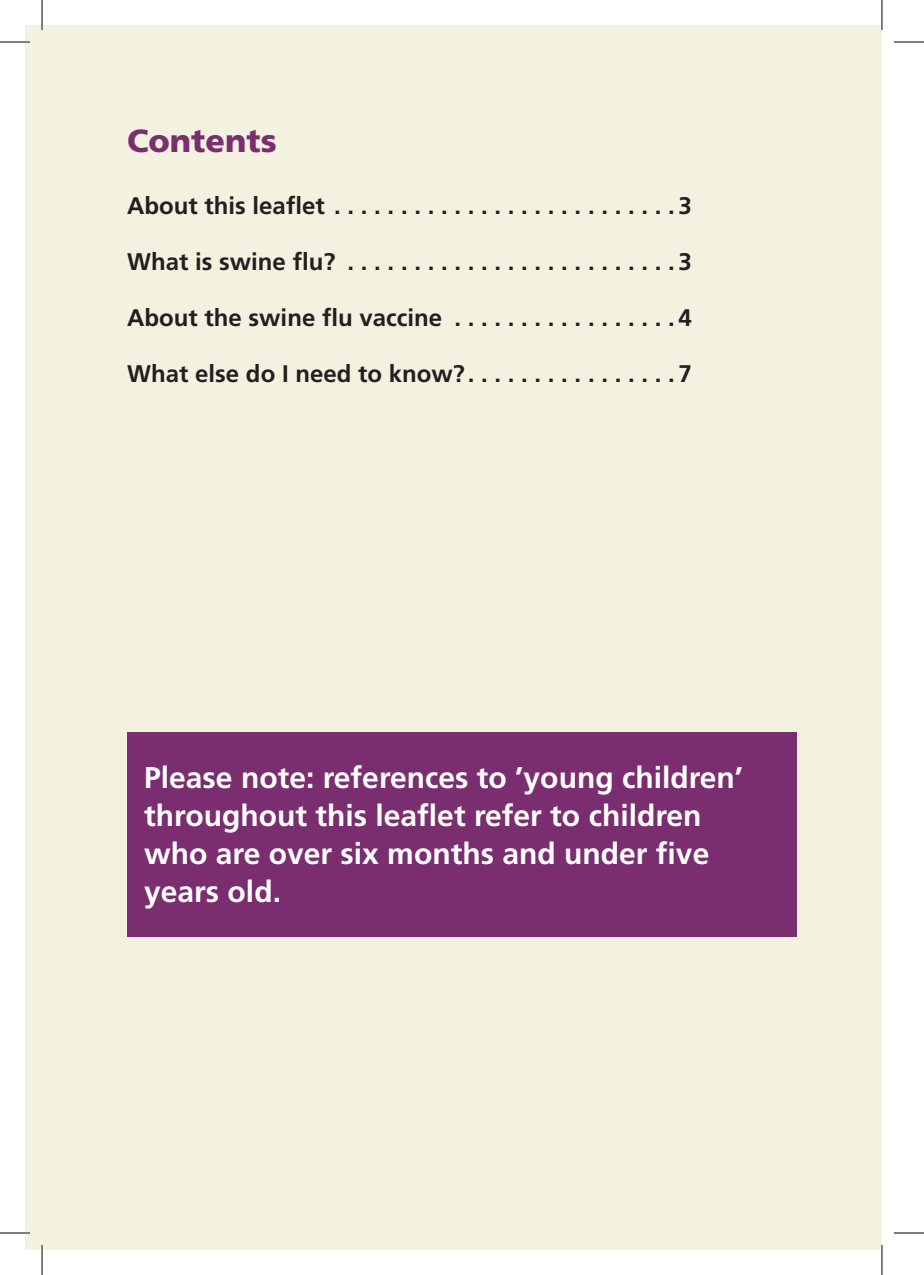
<style>
.page{position:relative;width:924px;height:1275px;background:#fff}
.page>*{position:absolute;margin:0;border:0;box-sizing:border-box;transform-origin:0 0}
.t1{font:900 32px "Frutiger";color:#7a2d6f}
.t2{font:700 30px/38px "Frutiger";color:#fff}
.t3{font:700 24px "Frutiger";color:#231f20}
</style>
<div class="page">
<div style="left:25px;top:25px;width:856px;height:1225px;background:#f3f1df"></div>
<div style="left:127px;top:732px;width:669px;height:204px;background:#7a2d6f"></div>
<hr style="left:0;top:41px;width:30px;height:2px;background:#fff">
<hr style="left:0;top:1231px;width:30px;height:3px;background:#fff">
<hr style="left:41px;top:0;width:2px;height:30px;background:#fff">
<hr style="left:41px;top:1245px;width:2px;height:30px;background:#fff">
<hr style="left:880px;top:0;width:2px;height:30px;background:#fff">
<hr style="left:880px;top:1245px;width:2px;height:30px;background:#fff">
<hr style="left:0;top:42px;width:30px;height:1px;background:#000">
<hr style="left:893px;top:42px;width:30px;height:1px;background:#000">
<hr style="left:0;top:1232px;width:30px;height:1px;background:#000">
<hr style="left:893px;top:1232px;width:30px;height:1px;background:#000">
<hr style="left:42px;top:0;width:1px;height:30px;background:#000">
<hr style="left:42px;top:1245px;width:1px;height:30px;background:#000">
<hr style="left:881px;top:0;width:1px;height:30px;background:#000">
<hr style="left:881px;top:1245px;width:1px;height:30px;background:#000">
<h1 class="t1" style="left:127px;top:122px;width:151px">Contents</h1>
<p class="t3" style="left:127px;top:192px;width:566px">About this leaflet ......................... 3</p>
<p class="t3" style="left:127px;top:248px;width:566px">What is swine flu? ........................ 3</p>
<p class="t3" style="left:127px;top:304px;width:566px">About the swine flu vaccine . . . . . . . . . . . . . . . . 4</p>
<p class="t3" style="left:127px;top:360px;width:566px">What else do I need to know? . . . . . . . . . . . . . . . 7</p>
<p class="t2" style="left:144px;top:759px;width:600px">Please note: references to ’young children’ throughout this leaflet refer to children who are over six months and under five years old.</p>
</div>
